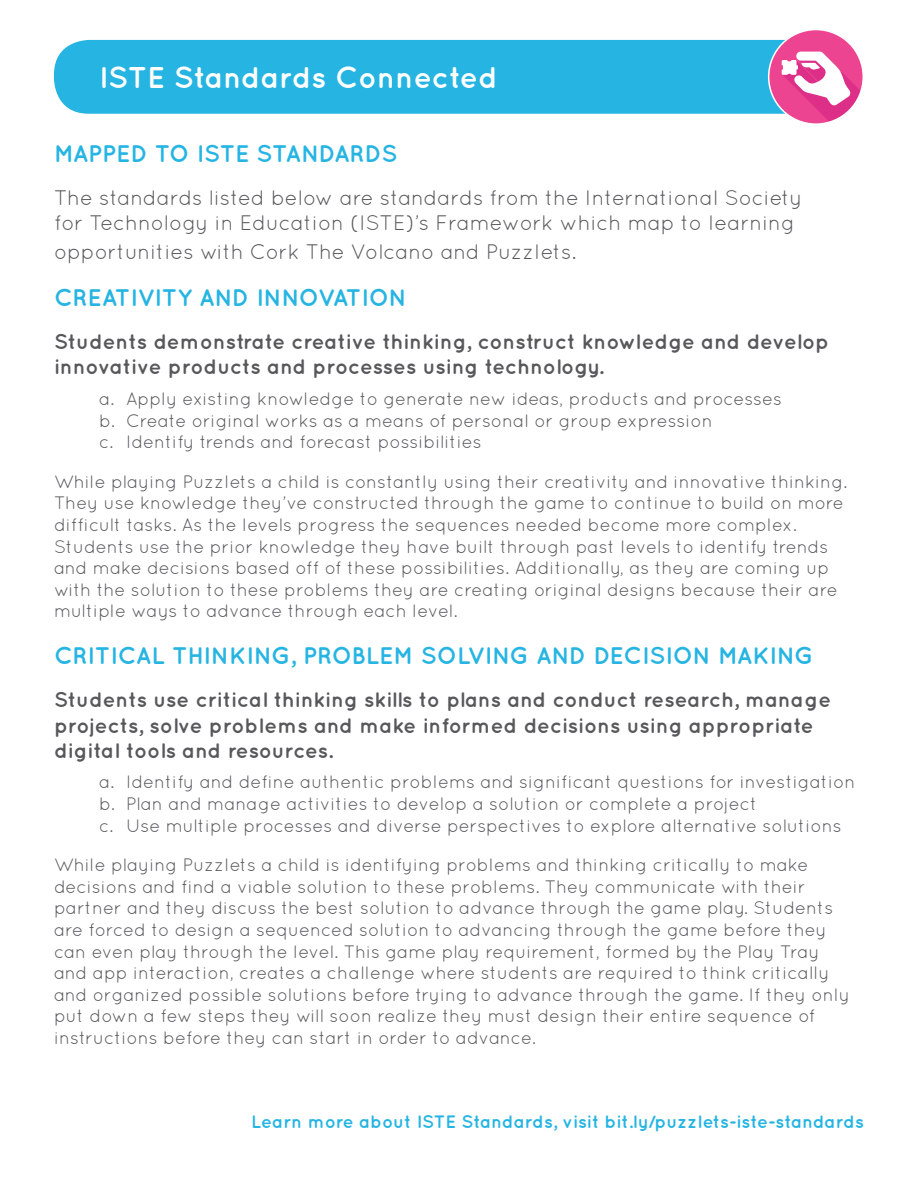
<style>
.page{position:relative;width:918px;height:1188px;background:#fff}
.page>*{position:absolute;margin:0;border:0;box-sizing:border-box;transform-origin:0 0}
.t1{font:700 30px "Quicksand";color:#fff}
.t2{font:700 24px "Quicksand";color:#26b5e3}
.t3{font:700 21px/25.2px "Quicksand";color:#57585a}
.t4{font:21px/25.2px "Quicksand";color:#57585a}
.t5{font:18px/21.6px "Quicksand";color:#57585a}
.t6{font:700 18px "Quicksand";color:#26b5e3}
</style>
<div class="page">
<div style="left:54px;top:40px;width:777px;height:74px;background:#26b5e3;border-radius:34px"></div>
<svg style="left:769px;top:32px;width:92px;height:90px"></svg>
<div style="left:768px;top:29px;width:96px;height:96px;border:2px solid #fff;border-radius:50%"></div>
<h1 class="t1" style="left:99px;top:59px;width:400px">ISTE Standards Connected</h1>
<h2 class="t2" style="left:54px;top:139px;width:345px">MAPPED TO ISTE STANDARDS</h2>
<p class="t4" style="left:54px;top:185px;width:750px">The standards listed below are standards from the International Society for Technology in Education (ISTE)’s Framework which map to learning</p>
<p class="t4" style="left:54px;top:239px;width:524px">opportunities with Cork The Volcano and Puzzlets.</p>
<h2 class="t2" style="left:54px;top:283px;width:355px">CREATIVITY AND INNOVATION</h2>
<p class="t3" style="left:54px;top:329px;width:777px">Students demonstrate creative thinking, construct knowledge and develop innovative products and processes using technology.</p>
<p class="t5" style="left:99px;top:388px;width:684px">a. Apply existing knowledge to generate new ideas, products and processes b. Create original works as a means of personal or group expression<br>c. Identify trends and forecast possibilities</p>
<p class="t5" style="left:54px;top:471px;width:795px">While playing Puzzlets a child is constantly using their creativity and innovative thinking.<br>They use knowledge they’ve constructed through the game to continue to build on more difficult tasks. As the levels progress the sequences needed become more complex.<br>Students use the prior knowledge they have built through past levels to identify trends and make decisions based off of these possibilities. Additionally, as they are coming up with the solution to these problems they are creating original designs because their are multiple ways to advance through each level.</p>
<h2 class="t2" style="left:54px;top:641px;width:761px">CRITICAL THINKING, PROBLEM SOLVING AND DECISION MAKING</h2>
<p class="t3" style="left:54px;top:687px;width:779px">Students use critical thinking skills to plans and conduct research, manage projects, solve problems and make informed decisions using appropriate digital tools and resources.</p>
<p class="t5" style="left:99px;top:771px;width:758px">a. Identify and define authentic problems and significant questions for investigation b. Plan and manage activities to develop a solution or complete a project<br>c. Use multiple processes and diverse perspectives to explore alternative solutions</p>
<p class="t5" style="left:54px;top:854px;width:798px">While playing Puzzlets a child is identifying problems and thinking critically to make decisions and find a viable solution to these problems. They communicate with their partner and they discuss the best solution to advance through the game play. Students are forced to design a sequenced solution to advancing through the game before they can even play through the level. This game play requirement, formed by the Play Tray and app interaction, creates a challenge where students are required to think critically and organized possible solutions before trying to advance through the game. If they only put down a few steps they will soon realize they must design their entire sequence of instructions before they can start in order to advance.</p>
<p class="t6" style="left:251px;top:1111px;width:614px">Learn more about ISTE Standards, visit bit.ly/puzzlets-iste-standards</p>
</div>
